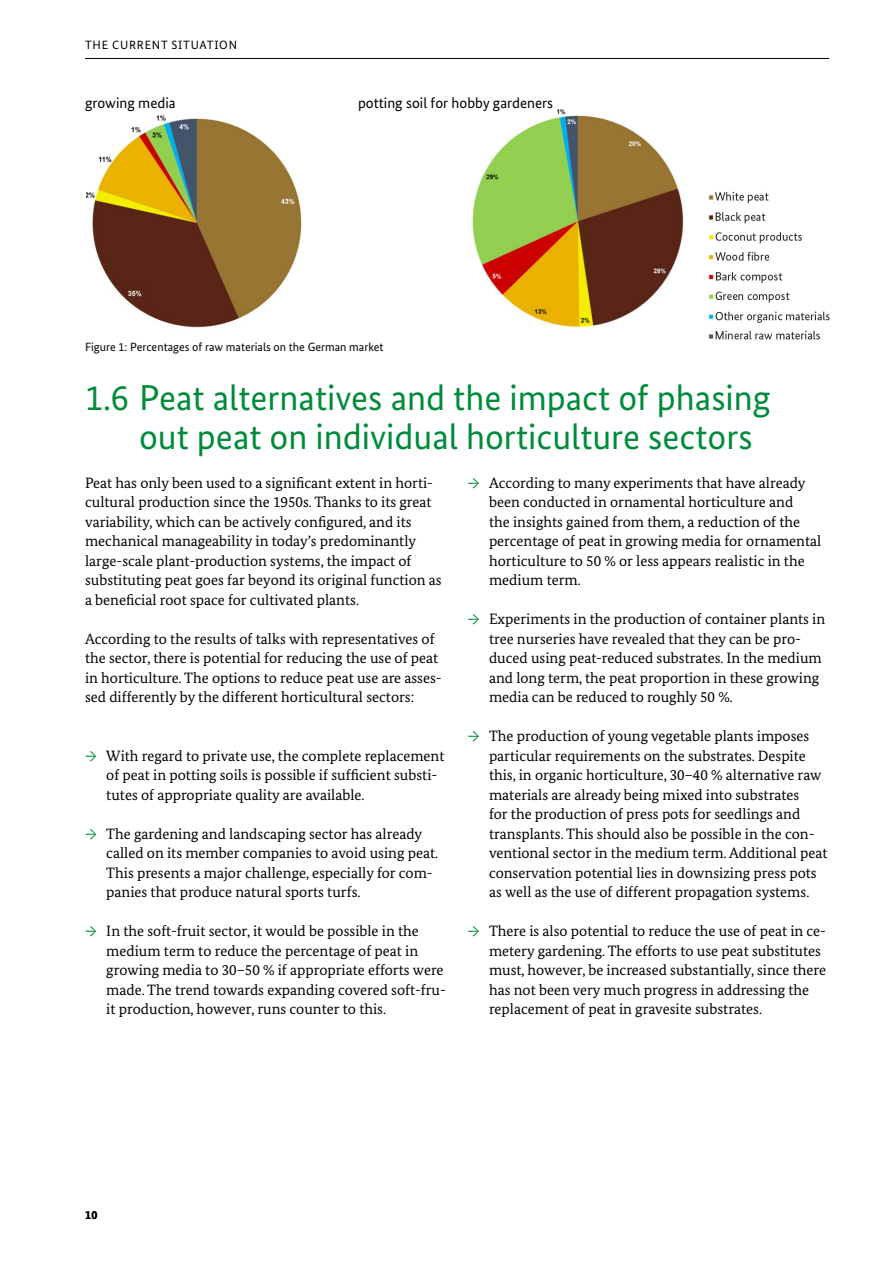
<style>
.page{position:relative;width:893px;height:1263px;background:#fff}
.page>*{position:absolute;margin:0;border:0;box-sizing:border-box;transform-origin:0 0}
.TEXT_Überschrift_2{font:36px/39px "Bundes Sans";color:#008b3b}
.TEXT_Fließtext{font:15px/19.5px "Bundes Serif";color:#000}
.H3_Grafik{font:15px "Bundes Sans";color:#000}
.t1{font:12px "Bundes Sans";color:#000}
.t2{font:12px "Bundes Sans";letter-spacing:.06em;color:#000}
.t3{font:700 12px "Bundes Sans";color:#000}
.s1{color:#008b3b}
</style>
<div class="page">
<hr style="left:85px;top:58px;width:744px;height:1px;background:#000">
<img style="left:472px;top:109px;width:358px;height:231px">
<img style="left:86px;top:115px;width:216px;height:213px">
<p class="t2" style="left:85px;top:37px;width:153px">THE CURRENT SITUATION</p>
<h3 class="H3_Grafik" style="left:85px;top:94px;width:92px">growing media</h3>
<h3 class="H3_Grafik" style="left:358px;top:94px;width:197px">potting soil for hobby gardeners</h3>
<p class="t1" style="left:85px;top:340px;width:300px">Figure 1: Percentages of raw materials on the German market</p>
<h2 class="TEXT_Überschrift_2" style="left:139px;top:377px;width:633px;text-indent:-54px">1.6 Peat alternatives and the impact of phasing out peat on individual horticulture sectors</h2>
<p class="TEXT_Fließtext" style="left:85px;top:472px;width:358px">Peat has only been used to a significant extent in horti&shy;cultural production since the 1950s. Thanks to its great variability, which can be actively configured, and its mechanical manageability in today’s predominantly large-scale plant-production systems, the impact of substituting peat goes far beyond its original function as a beneficial root space for cultivated plants.</p>
<p class="TEXT_Fließtext" style="left:85px;top:628px;width:356px">According to the results of talks with representatives of the sector, there is potential for reducing the use of peat in horticulture. The options to reduce peat use are asses&shy;sed differently by the different horticultural sectors:</p>
<p class="TEXT_Fließtext" style="left:489px;top:472px;width:334px;text-indent:-21px"><span class="s1">→</span> According to many experiments that have already been conducted in ornamental horticulture and<br>the insights gained from them, a reduction of the percentage of peat in growing media for ornamental horticulture to 50 % or less appears realistic in the medium term.</p>
<p class="TEXT_Fließtext" style="left:489px;top:609px;width:338px;text-indent:-21px"><span class="s1">→</span> Experiments in the production of container plants in tree nurseries have revealed that they can be pro&shy;duced using peat-reduced substrates. In the medium and long term, the peat proportion in these growing media can be reduced to roughly 50 %.</p>
<p class="TEXT_Fließtext" style="left:489px;top:726px;width:340px;text-indent:-21px"><span class="s1">→</span> The production of young vegetable plants imposes particular requirements on the substrates. Despite this, in organic horticulture, 30–40 % alternative raw materials are already being mixed into substrates<br>for the production of press pots for seedlings and transplants. This should also be possible in the con&shy;ventional sector in the medium term. Additional peat conservation potential lies in downsizing press pots as well as the use of different propagation systems.</p>
<p class="TEXT_Fließtext" style="left:489px;top:921px;width:339px;text-indent:-21px"><span class="s1">→</span> There is also potential to reduce the use of peat in ce&shy;metery gardening. The efforts to use peat substitutes must, however, be increased substantially, since there has not been very much progress in addressing the replacement of peat in gravesite substrates.</p>
<p class="TEXT_Fließtext" style="left:106px;top:745px;width:340px;text-indent:-21px"><span class="s1">→</span> With regard to private use, the complete replacement of peat in potting soils is possible if sufficient substi&shy;tutes of appropriate quality are available.</p>
<p class="TEXT_Fließtext" style="left:106px;top:823px;width:333px;text-indent:-21px"><span class="s1">→</span> The gardening and landscaping sector has already called on its member companies to avoid using peat.<br>This presents a major challenge, especially for com&shy;panies that produce natural sports turfs.</p>
<p class="TEXT_Fließtext" style="left:106px;top:921px;width:339px;text-indent:-21px"><span class="s1">→</span> In the soft-fruit sector, it would be possible in the medium term to reduce the percentage of peat in growing media to 30–50 % if appropriate efforts were made. The trend towards expanding covered soft-fru&shy;it production, however, runs counter to this.</p>
<p class="t3" style="left:85px;top:1207px;width:14px">10</p>
</div>
